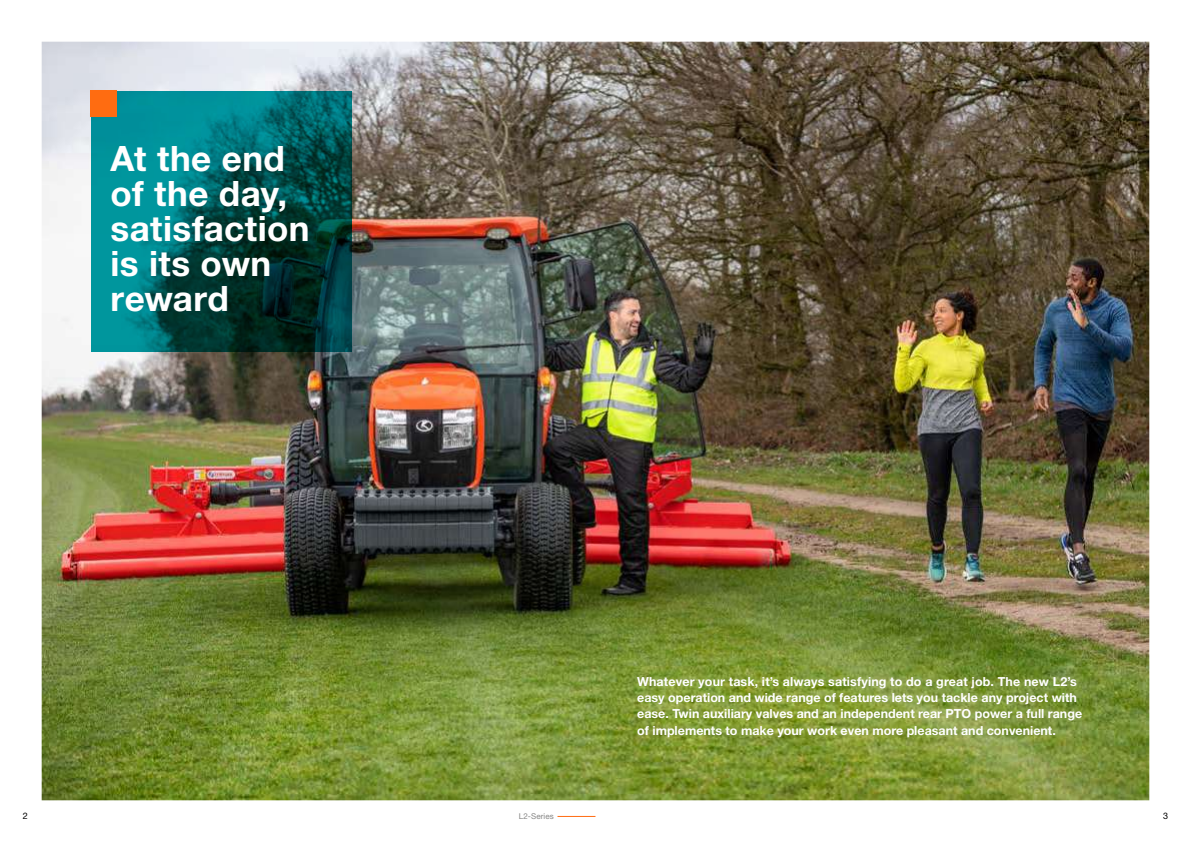
<style>
.page{position:relative;width:1191px;height:842px;background:#fff}
.page>*{position:absolute;margin:0;border:0;box-sizing:border-box;transform-origin:0 0}
.t1{font:700 35px/35px "Helvetica Neue LT Pro";letter-spacing:.01em;color:#fff}
.t2{font:700 12.5px/16px "Helvetica Neue LT Pro";color:#fff}
.t3{font:9px "Helvetica Neue LT Pro";color:#000}
.t4{font:8px "Helvetica Neue LT Pro";letter-spacing:.01em;color:#878786}
</style>
<div class="page">
<hr style="left:557px;top:816px;width:38px;height:1px;background:#ff6c11">
<img style="left:42px;top:42px;width:1107px;height:758px">
<svg style="left:91px;top:91px;width:260px;height:260px;background:#006061"></svg>
<div style="left:91px;top:91px;width:26px;height:26px;background:#ff6c11"></div>
<h1 class="t1" style="left:111px;top:140px;width:200px">At the end of the day, satisfaction is its own reward</h1>
<p class="t2" style="left:637px;top:674px;width:446px">Whatever your task, it’s always satisfying to do a great job. The new L2’s easy operation and wide range of features lets you tackle any project with ease. Twin auxiliary valves and an independent rear PTO power a full range of implements to make your work even more pleasant and convenient.</p>
<p class="t3" style="left:23px;top:810px;width:7px">2</p>
<p class="t4" style="left:519px;top:811px;width:36px">L2-Series</p>
<p class="t3" style="left:1163px;top:810px;width:7px">3</p>
</div>
